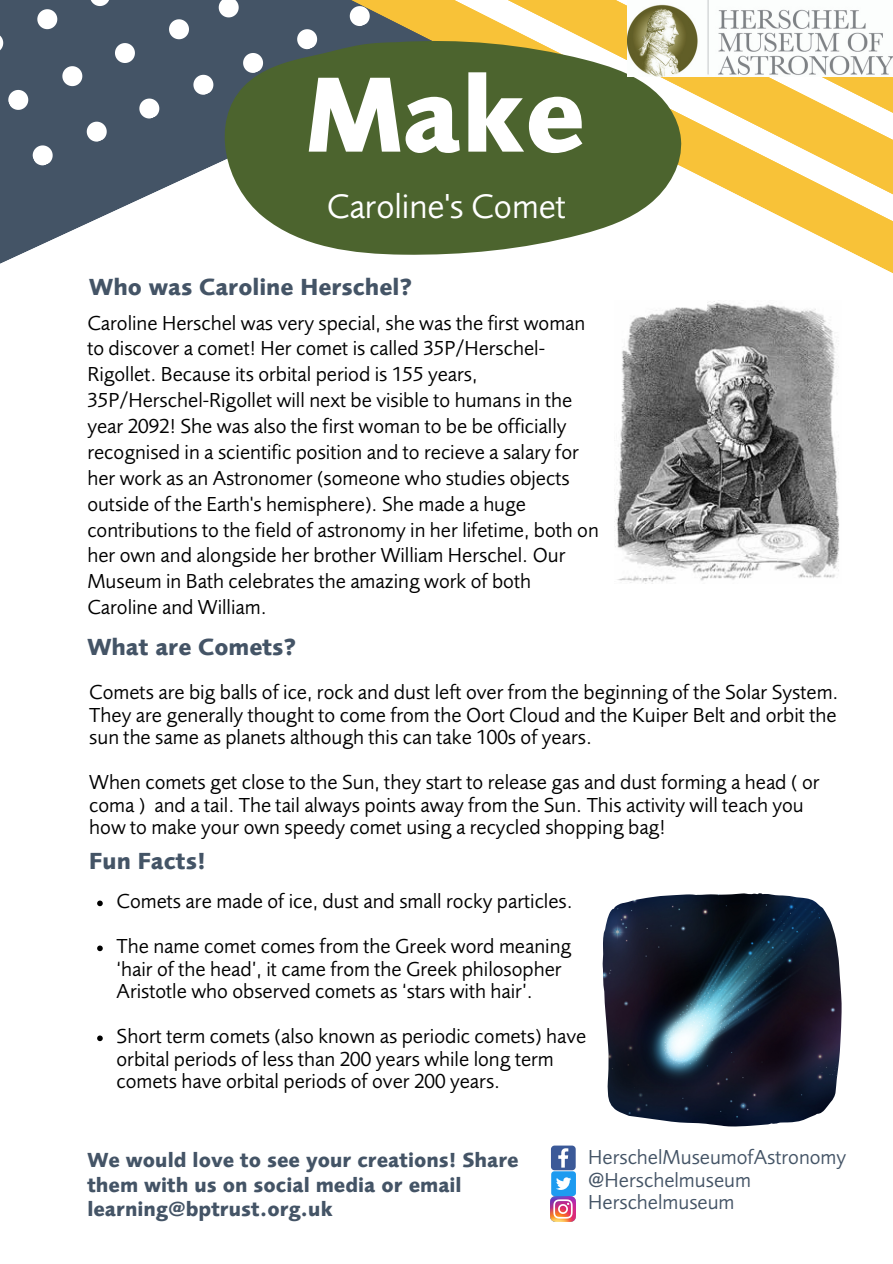
<style>
.page{position:relative;width:893px;height:1264px;background:#fff}
.page>*{position:absolute;margin:0;border:0;box-sizing:border-box;transform-origin:0 0}
.t1{font:700 110.7px "Foundry Sans W08";color:#fff}
.t2{font:35.25px "Foundry Sans";color:#fff}
.t3{font:700 24px "Foundry Sans W08";color:#445466}
.t4{font:21px/25.8px "Foundry Sans";color:#000}
.t5{font:700 21px/24.8px "Foundry Sans W08";color:#445466}
.t6{font:21px/22.5px "Foundry Sans";color:#445466}
</style>
<div class="page">
<svg style="left:0;top:0;width:166px;height:264px;fill:#445466"></svg>
<svg style="left:0;top:30px;width:6px;height:26px"></svg>
<svg style="left:5px;top:87px;width:26px;height:26px"></svg>
<svg style="left:30px;top:142px;width:26px;height:26px"></svg>
<svg style="left:34px;top:6px;width:26px;height:26px"></svg>
<svg style="left:59px;top:63px;width:26px;height:26px"></svg>
<svg style="left:84px;top:118px;width:26px;height:27px"></svg>
<svg style="left:87px;top:0;width:26px;height:9px"></svg>
<svg style="left:112px;top:40px;width:26px;height:26px"></svg>
<svg style="left:136px;top:95px;width:26px;height:27px"></svg>
<svg style="left:166px;top:0;width:79px;height:187px;fill:#445466"></svg>
<div style="left:245px;top:0;width:57px;height:38px;background:#445466"></div>
<svg style="left:302px;top:0;width:590px;height:273px"></svg>
<svg style="left:369px;top:0;width:523px;height:221px;fill:#f8c238"></svg>
<svg style="left:209px;top:38px;width:474px;height:217px;fill:#4c642e"></svg>
<img style="left:627px;top:0;width:265px;height:76px">
<img style="left:614px;top:300px;width:225px;height:283px">
<img style="left:602px;top:893px;width:239px;height:233px">
<svg style="left:97px;top:900px;width:6px;height:6px"></svg>
<svg style="left:97px;top:945px;width:6px;height:6px"></svg>
<svg style="left:97px;top:1035px;width:6px;height:6px"></svg>
<svg style="left:551px;top:1145px;width:24px;height:25px"></svg>
<img style="left:551px;top:1196px;width:24px;height:25px">
<div style="left:551px;top:1171px;width:25px;height:24px;background:#1d9bf0;border-radius:3px"></div>
<svg style="left:556px;top:1177px;width:15px;height:12px"></svg>
<h1 class="t1" style="left:307px;top:28px;width:279px">Make</h1>
<h2 class="t2" style="left:327px;top:187px;width:241px">Caroline's Comet</h2>
<p class="t3" style="left:89px;top:269px;width:324px">Who was Caroline Herschel?</p>
<p class="t4" style="left:87px;top:310px;width:513px">Caroline Herschel was very special, she was the first woman to discover a comet! Her comet is called 35P/Herschel-Rigollet. Because its orbital period is 155 years, 35P/Herschel-Rigollet will next be visible to humans in the year 2092! She was also the first woman to be be officially recognised in a scientific position and to recieve a salary for her work as an Astronomer (someone who studies objects outside of the Earth's hemisphere). She made a huge contributions to the field of astronomy in her lifetime, both on her own and alongside her brother William Herschel. Our Museum in Bath celebrates the amazing work of both Caroline and William.</p>
<p class="t3" style="left:87px;top:628px;width:210px">What are Comets?</p>
<p class="t4" style="left:89px;top:681px;width:750px;line-height:22.5px;text-align:justify">Comets are big balls of ice, rock and dust left over from the beginning of the Solar System.<br>They are generally thought to come from the Oort Cloud and the Kuiper Belt and orbit the sun the same as planets although this can take 100s of years.</p>
<p class="t4" style="left:89px;top:771px;width:731px;line-height:22.5px">When comets get close to the Sun, they start to release gas and dust forming a head ( or coma ) and a tail. The tail always points away from the Sun. This activity will teach you how to make your own speedy comet using a recycled shopping bag!</p>
<p class="t3" style="left:89px;top:842px;width:118px">Fun Facts!</p>
<p class="t4" style="left:116px;top:879px;width:457px;line-height:45px">Comets are made of ice, dust and small rocky particles.<br>The name comet comes from the Greek word meaning</p>
<p class="t4" style="left:116px;top:958px;width:446px;line-height:22.5px">‘hair of the head’, it came from the Greek philosopher<br>Aristotle who observed comets as ‘stars with hair’.</p>
<p class="t4" style="left:116px;top:1025px;width:471px;line-height:22.5px">Short term comets (also known as periodic comets) have orbital periods of less than 200 years while long term comets have orbital periods of over 200 years.</p>
<p class="t5" style="left:87px;top:1145px;width:433px">We would love to see your creations! Share them with us on social media or email learning@bptrust.org.uk</p>
<p class="t6" style="left:588px;top:1146px;width:259px">HerschelMuseumofAstronomy @Herschelmuseum<br>Herschelmuseum</p>
</div>
